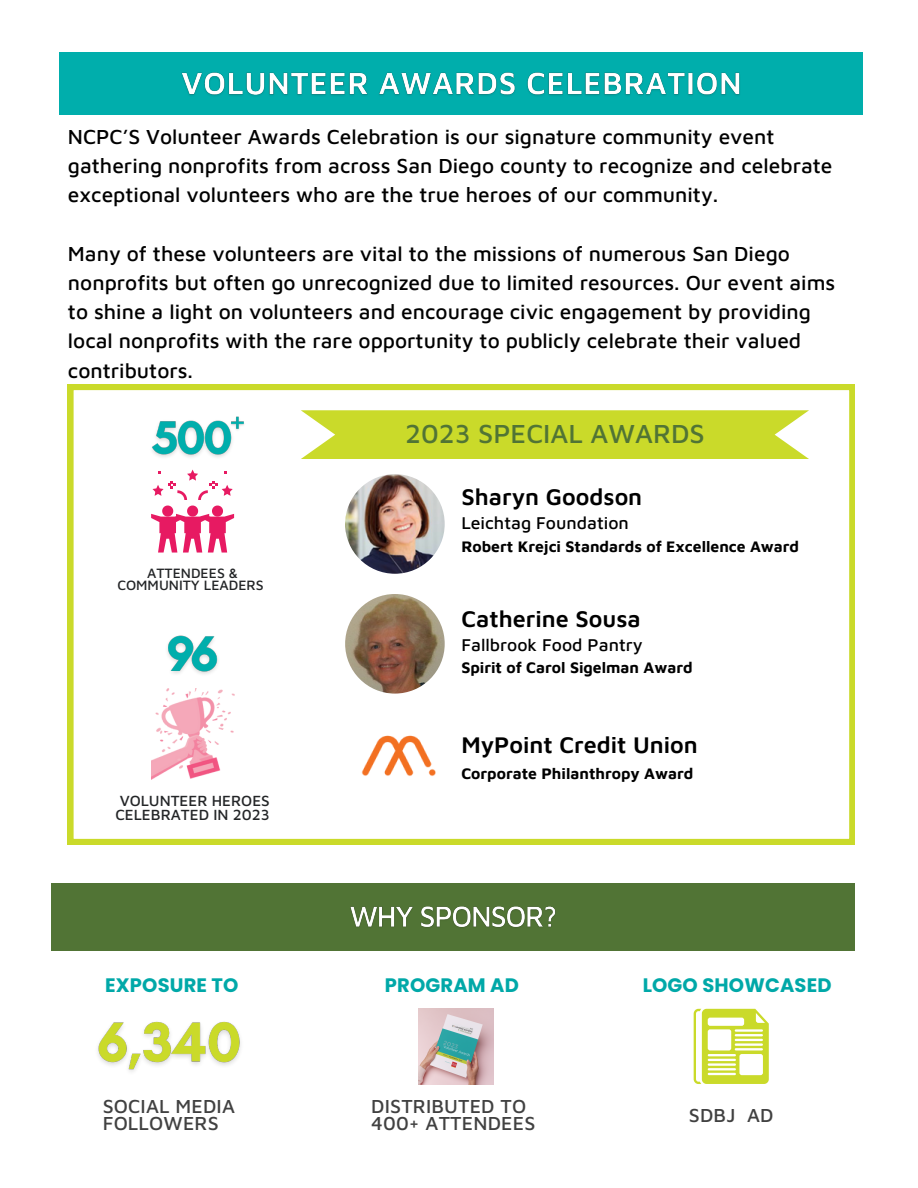
<style>
.page{position:relative;width:918px;height:1188px;background:#fff}
.page>*{position:absolute;margin:0;border:0;box-sizing:border-box;transform-origin:0 0}
.t1{font:500 27px "Maven Pro";color:#517435}
.t2{font:600 23.4px "Maven Pro";color:#000}
.t3{font:500 21px/29.2px "Maven Pro";color:#000}
.t4{font:500 19.5px/16.8px "Maven Pro";letter-spacing:.01em;color:#414141}
.t5{font:700 19.5px "Poppins";letter-spacing:.01em;color:#00a8a8}
.t6{font:500 17.7px "Maven Pro";color:#000}
.t7{font:700 15.75px "Maven Pro";color:#000}
.t8{font:500 15.3px/13.5px "Maven Pro";color:#232527}
.t9{font:500 13.95px/12.5px "Maven Pro";color:#232527;text-align:center}
</style>
<div class="page">
<div style="left:60px;top:52px;width:803px;height:62px;background:#00aeac"></div>
<img style="left:181px;top:72px;width:559px;height:24px">
<div style="left:52px;top:884px;width:803px;height:67px;background:#517435"></div>
<img style="left:350px;top:906px;width:206px;height:22px">
<svg style="left:68px;top:384px;width:786px;height:460px"></svg>
<img style="left:151px;top:689px;width:83px;height:90px">
<img style="left:159px;top:622px;width:66px;height:62px">
<svg style="left:151px;top:506px;width:83px;height:46px"></svg>
<svg style="left:153px;top:470px;width:80px;height:30px"></svg>
<img style="left:144px;top:408px;width:95px;height:57px">
<img style="left:227px;top:402px;width:21px;height:34px">
<svg style="left:301px;top:410px;width:508px;height:49px;background:#cddc39"></svg>
<img style="left:345px;top:474px;width:100px;height:100px;border-radius:50%">
<img style="left:345px;top:594px;width:100px;height:100px;border-radius:50%">
<img style="left:345px;top:714px;width:100px;height:99px;border-radius:50%">
<img style="left:418px;top:1009px;width:75px;height:75px">
<svg style="left:694px;top:1009px;width:75px;height:75px"></svg>
<img style="left:98px;top:1021px;width:143px;height:51px">
<h5 class="t3" style="left:68px;top:121px;width:766px">NCPC’S Volunteer Awards Celebration is our signature community event gathering nonprofits from across San Diego county to recognize and celebrate exceptional volunteers who are the true heroes of our community.</h5>
<p class="t3" style="left:68px;top:238px;width:769px">Many of these volunteers are vital to the missions of numerous San Diego nonprofits but often go unrecognized due to limited resources. Our event aims to shine a light on volunteers and encourage civic engagement by providing local nonprofits with the rare opportunity to publicly celebrate their valued contributors.</p>
<p class="t1" style="left:405px;top:417px;width:301px">2023 SPECIAL AWARDS</p>
<p class="t9" style="left:117px;top:566px;width:148px">ATTENDEES &amp;<br>COMMUNITY LEADERS</p>
<p class="t8" style="left:115px;top:794px;width:156px">VOLUNTEER HEROES<br>CELEBRATED IN 2023</p>
<h6 class="t5" style="left:105px;top:972px;width:135px">EXPOSURE TO</h6>
<p class="t2" style="left:461px;top:483px;width:182px">Sharyn Goodson</p>
<p class="t6" style="left:461px;top:512px;width:169px">Leichtag Foundation</p>
<h5 class="t7" style="left:461px;top:536px;width:339px">Robert Krejci Standards of Excellence Award</h5>
<p class="t2" style="left:461px;top:604px;width:181px">Catherine Sousa</p>
<p class="t6" style="left:461px;top:634px;width:183px">Fallbrook Food Pantry</p>
<p class="t7" style="left:461px;top:658px;width:233px">Spirit of Carol Sigelman Award</p>
<h5 class="t2" style="left:461px;top:730px;width:238px">MyPoint Credit Union</h5>
<p class="t7" style="left:461px;top:764px;width:234px">Corporate Philanthropy Award</p>
<p class="t5" style="left:385px;top:972px;width:136px">PROGRAM AD</p>
<h6 class="t5" style="left:643px;top:972px;width:190px">LOGO SHOWCASED</h6>
<h6 class="t4" style="left:103px;top:1097px;width:134px">SOCIAL MEDIA<br>FOLLOWERS</h6>
<h6 class="t4" style="left:371px;top:1097px;width:166px">DISTRIBUTED TO<br>400+ ATTENDEES</h6>
<h6 class="t4" style="left:689px;top:1106px;width:86px">SDBJ AD</h6>
</div>
